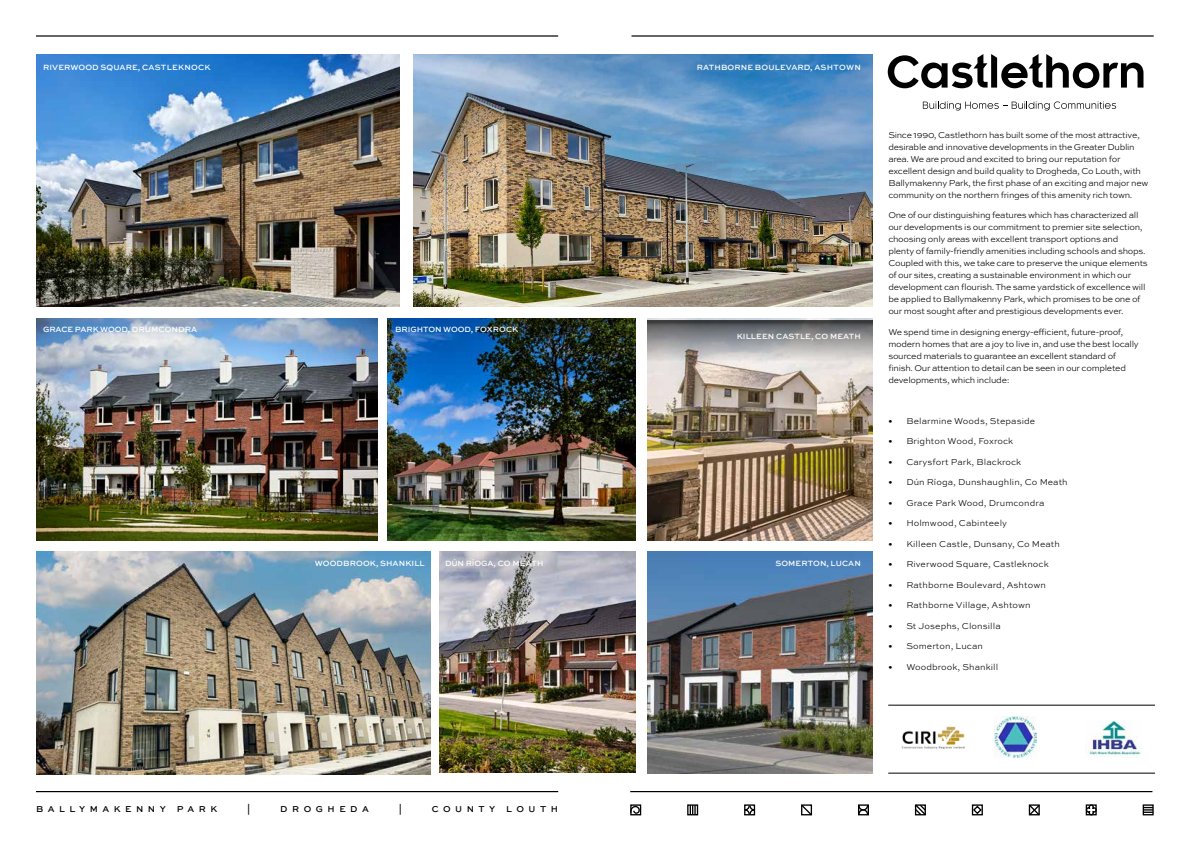
<style>
.page{position:relative;width:1191px;height:842px;background:#fff}
.page>*{position:absolute;margin:0;border:0;box-sizing:border-box;transform-origin:0 0}
.t1{font:300 9px/12px "Sweet Sans Pro";letter-spacing:-.03em;color:#000}
.t2{font:300 9px "Sweet Sans Pro";letter-spacing:.01em;color:#000}
.t3{font:500 9px "Sweet Sans Pro";letter-spacing:.5em;color:#000}
.t4{font:500 8px "Sweet Sans Pro";letter-spacing:.01em;color:#fff}
.t5{font:500 8px "Sweet Sans Pro";letter-spacing:-.01em;color:#fff}
</style>
<div class="page">
<img style="left:647px;top:319px;width:225px;height:221px">
<img style="left:413px;top:54px;width:459px;height:252px">
<svg style="left:647px;top:320px;width:225px;height:41px;background:#949596"></svg>
<img style="left:647px;top:551px;width:225px;height:222px">
<img style="left:439px;top:551px;width:197px;height:222px">
<img style="left:36px;top:319px;width:341px;height:221px">
<img style="left:388px;top:319px;width:248px;height:221px">
<img style="left:36px;top:551px;width:395px;height:223px">
<img style="left:901px;top:726px;width:64px;height:23px">
<img style="left:994px;top:716px;width:42px;height:42px">
<img style="left:1088px;top:720px;width:53px;height:36px">
<img style="left:36px;top:54px;width:363px;height:252px">
<hr style="left:888px;top:705px;width:267px;height:1px;background:#000">
<hr style="left:888px;top:773px;width:267px;height:1px;background:#000">
<hr style="left:36px;top:35px;width:522px;height:2px;background:#000">
<hr style="left:631px;top:35px;width:522px;height:2px;background:#000">
<svg style="left:887px;top:54px;width:256px;height:34px"></svg>
<svg style="left:923px;top:101px;width:193px;height:10px"></svg>
<hr style="left:36px;top:791px;width:522px;height:1px;background:#000">
<hr style="left:630px;top:791px;width:522px;height:1px;background:#000">
<div style="left:972px;top:804px;width:11px;height:11px;border:1px solid #000"></div>
<svg style="left:972px;top:805px;width:10px;height:10px"></svg>
<svg style="left:914px;top:804px;width:12px;height:12px"></svg>
<svg style="left:1028px;top:804px;width:12px;height:12px"></svg>
<svg style="left:1085px;top:804px;width:12px;height:12px"></svg>
<div style="left:1142px;top:804px;width:11px;height:11px;border:1px solid #000"></div>
<svg style="left:1143px;top:807px;width:10px;height:6px"></svg>
<svg style="left:801px;top:804px;width:12px;height:12px"></svg>
<svg style="left:858px;top:804px;width:11px;height:11px"></svg>
<svg style="left:744px;top:804px;width:11px;height:11px"></svg>
<div style="left:687px;top:804px;width:11px;height:11px;border:1px solid #000"></div>
<svg style="left:689px;top:805px;width:6px;height:10px"></svg>
<div style="left:630px;top:804px;width:11px;height:11px;border:1px solid #000"></div>
<svg style="left:630px;top:805px;width:10px;height:9px"></svg>
<p class="t4" style="left:43px;top:62px;width:169px">RIVERWOOD SQUARE, CASTLEKNOCK</p>
<p class="t5" style="left:43px;top:323px;width:156px">GRACE PARK WOOD, DRUMCONDRA</p>
<p class="t5" style="left:395px;top:323px;width:125px">BRIGHTON WOOD, FOXROCK</p>
<p class="t4" style="left:697px;top:62px;width:165px">RATHBORNE BOULEVARD, ASHTOWN</p>
<p class="t4" style="left:736px;top:330px;width:126px">KILLEEN CASTLE, CO MEATH</p>
<p class="t5" style="left:445px;top:557px;width:100px">DÚN RÍOGA, CO MEATH</p>
<p class="t4" style="left:315px;top:557px;width:111px">WOODBROOK, SHANKILL</p>
<p class="t4" style="left:775px;top:557px;width:87px">SOMERTON, LUCAN</p>
<p class="t1" style="left:888px;top:128px;width:261px">Since 1990, Castlethorn has built some of the most attractive, desirable and innovative developments in the Greater Dublin area. We are proud and excited to bring our reputation for excellent design and build quality to Drogheda, Co Louth, with Ballymakenny Park, the first phase of an exciting and major new community on the northern fringes of this amenity rich town.</p>
<p class="t1" style="left:888px;top:209px;width:261px">One of our distinguishing features which has characterized all our developments is our commitment to premier site selection, choosing only areas with excellent transport options and<br>plenty of family-friendly amenities including schools and shops.<br>Coupled with this, we take care to preserve the unique elements of our sites, creating a sustainable environment in which our development can flourish. The same yardstick of excellence will be applied to Ballymakenny Park, which promises to be one of our most sought after and prestigious developments ever.</p>
<p class="t1" style="left:888px;top:325px;width:252px">We spend time in designing energy-efficient, future-proof, modern homes that are a joy to live in, and use the best locally sourced materials to guarantee an excellent standard of finish. Our attention to detail can be seen in our completed developments, which include:</p>
<p class="t2" style="left:888px;top:414px;width:148px">• Belarmine Woods, Stepaside</p>
<p class="t2" style="left:888px;top:435px;width:126px">• Brighton Wood, Foxrock</p>
<p class="t2" style="left:888px;top:455px;width:134px">• Carysfort Park, Blackrock</p>
<p class="t2" style="left:888px;top:476px;width:181px">• Dún Ríoga, Dunshaughlin, Co Meath</p>
<p class="t2" style="left:888px;top:496px;width:157px">• Grace Park Wood, Drumcondra</p>
<p class="t2" style="left:888px;top:517px;width:120px">• Holmwood, Cabinteely</p>
<p class="t2" style="left:888px;top:537px;width:173px">• Killeen Castle, Dunsany, Co Meath</p>
<p class="t2" style="left:888px;top:558px;width:162px">• Riverwood Square, Castleknock</p>
<p class="t2" style="left:888px;top:578px;width:159px">• Rathborne Boulevard, Ashtown</p>
<p class="t2" style="left:888px;top:599px;width:144px">• Rathborne Village, Ashtown</p>
<p class="t2" style="left:888px;top:619px;width:114px">• St Josephs, Clonsilla</p>
<p class="t2" style="left:888px;top:640px;width:96px">• Somerton, Lucan</p>
<p class="t2" style="left:888px;top:660px;width:111px">• Woodbrook, Shankill</p>
<p class="t3" style="left:36px;top:802px;width:183px">BALLYMAKENNY PARK</p>
<p class="t3" style="left:247px;top:802px;width:5px">|</p>
<p class="t3" style="left:280px;top:802px;width:90px">DROGHEDA</p>
<p class="t3" style="left:399px;top:802px;width:5px">|</p>
<p class="t3" style="left:432px;top:802px;width:128px">COUNTY LOUTH</p>
</div>
